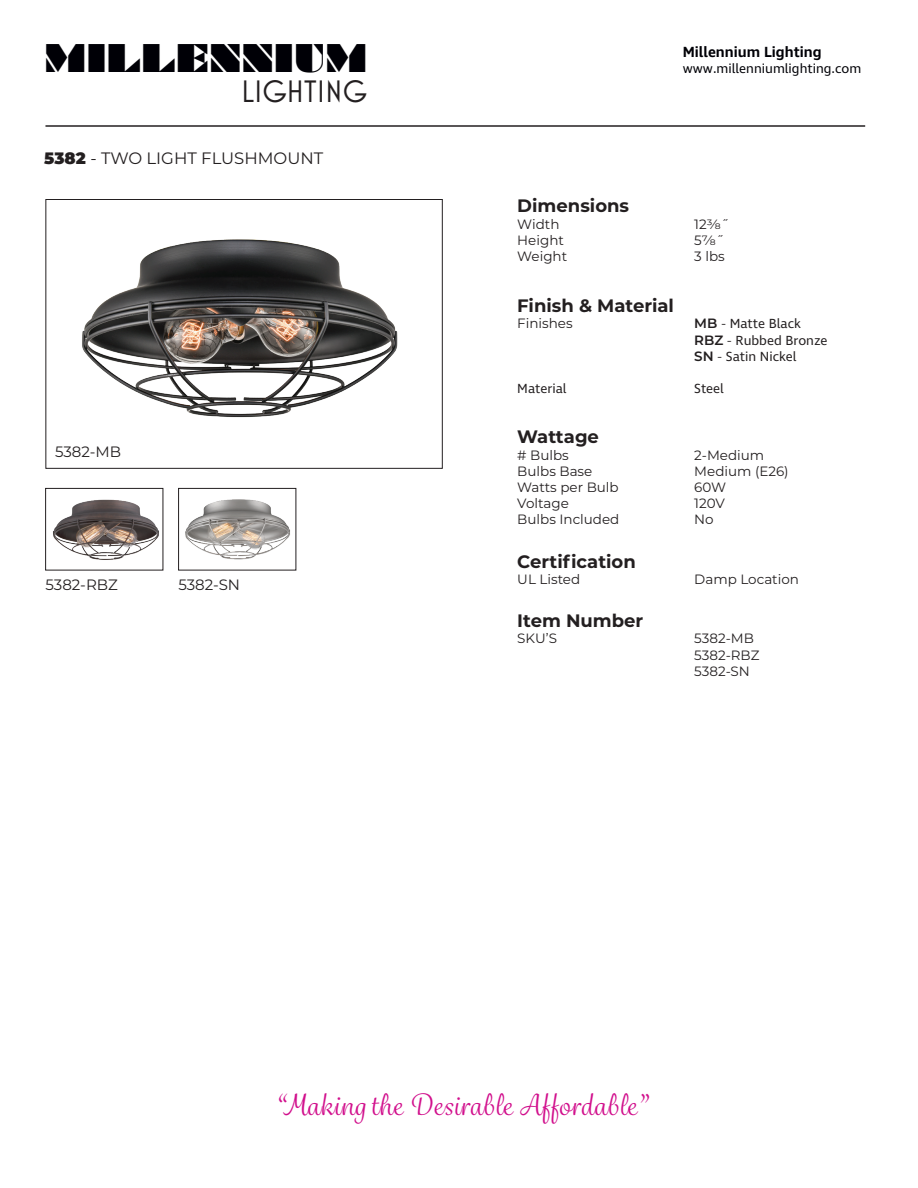
<style>
.page{position:relative;width:918px;height:1188px;background:#fff}
.page>*{position:absolute;margin:0;border:0;box-sizing:border-box;transform-origin:0 0}
.t1{font:36.45px "Braggadocio";color:#000006}
.t2{font:31.5px "Mostra Nuova";color:#231f20}
.t3{font:28.5px "Grafolita Script";letter-spacing:.025em;color:#d10f8c}
.t4{font:700 18px "Montserrat";color:#231f20}
.t5{font:16.5px "Montserrat";color:#231f20}
.t6{font:15px "Montserrat";color:#231f20}
.t7{font:600 15px "Ingra";color:#000006}
.t8{font:13.5px "Montserrat";color:#231f20}
.t9{font:13.5px "Ingra";color:#231f20}
.t10{font:13.5px "Ingra";color:#000006}
.s1{font-weight:900}
.s2{font-family:"Montserrat";font-weight:600}
.s3{font-family:"Montserrat"}
</style>
<div class="page">
<img style="left:82px;top:239px;width:316px;height:179px">
<div style="left:45px;top:199px;width:398px;height:270px;border:1px solid #231f20"></div>
<hr style="left:45px;top:125px;width:820px;height:2px;background:#231f20">
<img style="left:53px;top:499px;width:106px;height:61px">
<div style="left:45px;top:488px;width:118px;height:82px;border:1px solid #231f20"></div>
<img style="left:185px;top:499px;width:105px;height:61px">
<div style="left:178px;top:488px;width:118px;height:82px;border:1px solid #231f20"></div>
<p class="t1" style="left:44px;top:36px;width:325px">MILLENNIUM</p>
<p class="t2" style="left:241px;top:73px;width:128px">LIGHTING</p>
<p class="t5" style="left:44px;top:147px;width:281px"><span class="s1">5382</span> - TWO LIGHT FLUSHMOUNT</p>
<p class="t6" style="left:55px;top:441px;width:68px">5382-MB</p>
<p class="t6" style="left:45px;top:574px;width:74px">5382-RBZ</p>
<p class="t6" style="left:178px;top:574px;width:63px">5382-SN</p>
<p class="t7" style="left:683px;top:42px;width:140px">Millennium Lighting</p>
<p class="t10" style="left:683px;top:60px;width:180px">www.millenniumlighting.com</p>
<p class="t4" style="left:517px;top:193px;width:113px">Dimensions</p>
<p class="t8" style="left:517px;top:215px;width:44px">Width</p>
<p class="t8" style="left:694px;top:215px;width:36px">12⅜˝</p>
<p class="t8" style="left:517px;top:231px;width:48px">Height</p>
<p class="t8" style="left:694px;top:231px;width:31px">5⅞˝</p>
<p class="t8" style="left:517px;top:247px;width:51px">Weight</p>
<p class="t8" style="left:694px;top:247px;width:32px">3 lbs</p>
<p class="t4" style="left:517px;top:293px;width:158px">Finish &amp; Material</p>
<p class="t8" style="left:517px;top:314px;width:57px">Finishes</p>
<p class="t9" style="left:694px;top:315px;width:108px"><span class="s2">MB</span> <span class="s3">-</span> Matte Black</p>
<p class="t9" style="left:694px;top:332px;width:135px"><span class="s2">RBZ</span> <span class="s3">-</span> Rubbed Bronze</p>
<p class="t9" style="left:694px;top:348px;width:104px"><span class="s2">SN</span> <span class="s3">-</span> Satin Nickel</p>
<p class="t9" style="left:517px;top:380px;width:51px">Material</p>
<p class="t9" style="left:694px;top:380px;width:31px">Steel</p>
<p class="t4" style="left:517px;top:424px;width:83px">Wattage</p>
<p class="t8" style="left:517px;top:446px;width:53px"># Bulbs</p>
<p class="t8" style="left:694px;top:446px;width:71px">2-Medium</p>
<p class="t8" style="left:517px;top:462px;width:77px">Bulbs Base</p>
<p class="t8" style="left:694px;top:462px;width:96px">Medium (E26)</p>
<p class="t8" style="left:517px;top:478px;width:103px">Watts per Bulb</p>
<p class="t8" style="left:694px;top:478px;width:33px">60W</p>
<p class="t8" style="left:517px;top:494px;width:53px">Voltage</p>
<p class="t8" style="left:694px;top:494px;width:32px">120V</p>
<p class="t8" style="left:517px;top:510px;width:104px">Bulbs Included</p>
<p class="t8" style="left:694px;top:510px;width:21px">No</p>
<p class="t4" style="left:517px;top:549px;width:120px">Certification</p>
<p class="t8" style="left:517px;top:570px;width:64px">UL Listed</p>
<p class="t8" style="left:694px;top:570px;width:106px">Damp Location</p>
<p class="t4" style="left:517px;top:608px;width:128px">Item Number</p>
<p class="t8" style="left:517px;top:629px;width:41px">SKU’S</p>
<p class="t8" style="left:694px;top:629px;width:61px">5382-MB</p>
<p class="t8" style="left:694px;top:646px;width:67px">5382-RBZ</p>
<p class="t8" style="left:694px;top:662px;width:57px">5382-SN</p>
<p class="t3" style="left:275px;top:1087px;width:373px">“Making the Desirable Affordable”</p>
</div>
